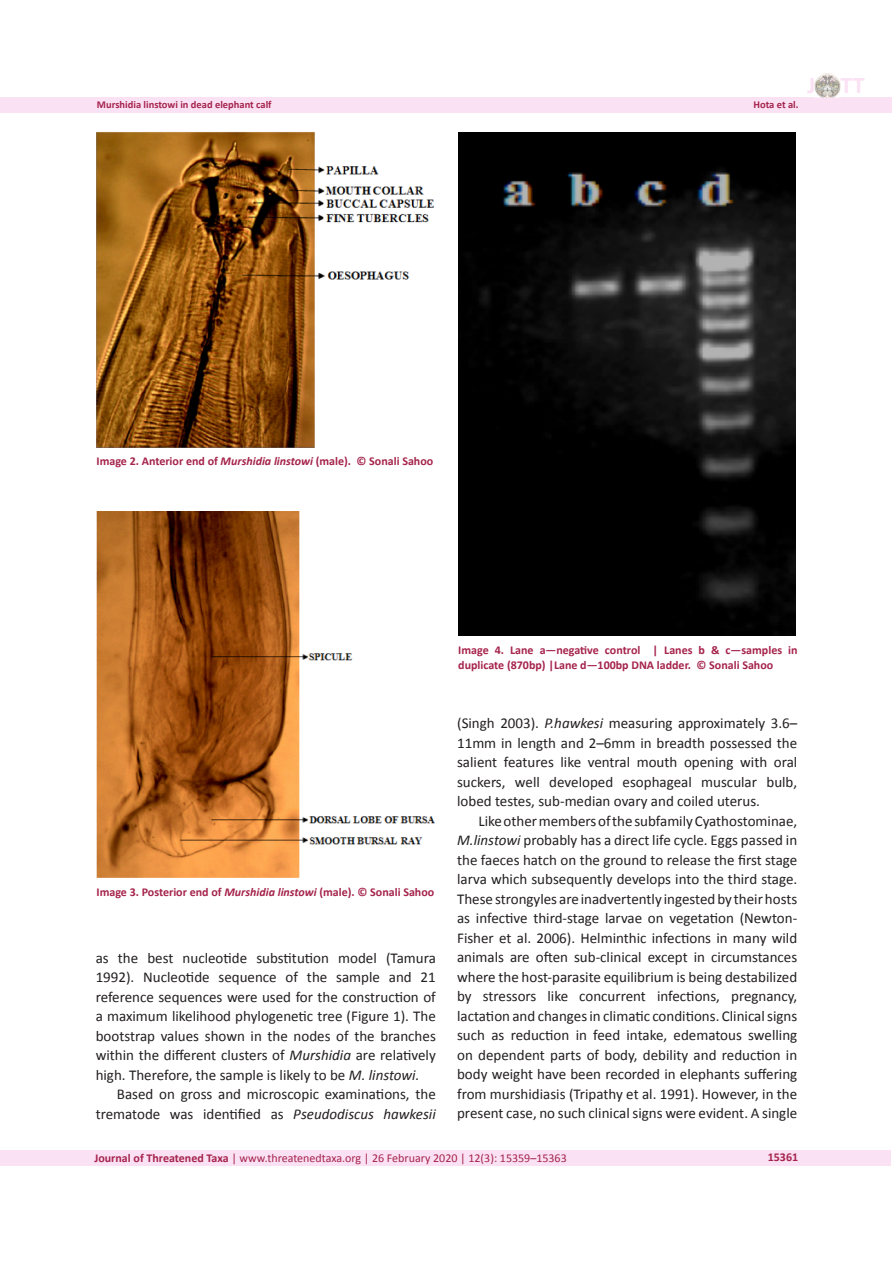
<style>
.page{position:relative;width:893px;height:1263px;background:#fff}
.page>*{position:absolute;margin:0;border:0;box-sizing:border-box;transform-origin:0 0}
.t1{font:700 24px "Calibri";color:#fbe1f4}
.t2{font:15px/19.5px "Calibri";color:#231f20;text-align:justify}
.t3{font:700 12px/14.4px "Calibri";color:#a5234c}
.t4{font:12px "Calibri 2";color:#a5234c}
.t5{font:12px "Calibri Bold 2";color:#a5234c}
.t6{font:10.5px "Calibri Bold 2";color:#a5234c}
.s1{font-family:"Calibri Bold 2";font-weight:400}
.s2{font-family:"Calibri Bold Italic 2";font-weight:400}
.s3{font-style:italic}
.s4{font-family:"Calibri 2"}
.s5{font-family:"Calibri Bold 2"}
</style>
<div class="page">
<div style="left:1px;top:97px;width:891px;height:15px;background:#fbe1f4"></div>
<div style="left:0;top:1150px;width:891px;height:16px;background:#fbe1f4"></div>
<img style="left:815px;top:73px;width:25px;height:24px">
<img style="left:96px;top:132px;width:339px;height:315px">
<img style="left:97px;top:511px;width:338px;height:367px">
<img style="left:458px;top:132px;width:338px;height:504px">
<p class="t6" style="left:97px;top:98px;width:176px">Murshidia linstowi in dead elephant calf</p>
<p class="t6" style="left:753px;top:98px;width:47px">Hota et al.</p>
<h1 class="t1" style="left:808px;top:70px;width:59px"><span class="s1">J</span> TT</h1>
<p class="t3" style="left:97px;top:453px;width:338px">Image 2. Anterior end of <span class="s2">Murshidia linstowi</span> (male). © Sonali Sahoo</p>
<p class="t3" style="left:97px;top:885px;width:339px">Image 3. Posterior end of <span class="s2">Murshidia linstowi</span> (male). © Sonali Sahoo</p>
<p class="t2" style="left:96px;top:948px;width:342px">as the best nucleotide substitution model (Tamura 1992). Nucleotide sequence of the sample and 21 reference sequences were used for the construction of a maximum likelihood phylogenetic tree (Figure 1). The bootstrap values shown in the nodes of the branches within the different clusters of <span class="s3">Murshidia</span> are relatively high. Therefore, the sample is likely to be <span class="s3">M. linstowi.</span></p>
<p class="t2" style="left:96px;top:1085px;width:342px;text-align:right">Based on gross and microscopic examinations, the trematode was identified as <span class="s3">Pseudodiscus hawkesii</span></p>
<p class="t3" style="left:458px;top:643px;width:341px">Image 4. Lane a—negative control | Lanes b &amp; c—samples in duplicate (870bp) |Lane d—100bp DNA ladder. © Sonali Sahoo</p>
<p class="t2" style="left:457px;top:714px;width:342px"><span class="s4">(Singh 2003).</span> <span class="s3">P.hawkesi</span> measuring approximately 3.6– <span class="s4">11mm in length and 2–6mm in breadth possessed the </span>salient features like ventral mouth opening with oral suckers, well developed esophageal muscular bulb, lobed testes, sub-median ovary and coiled uterus.</p>
<p class="t2" style="left:457px;top:811px;width:342px;text-indent:21px">Like other members of the subfamily Cyathostominae, <span class="s3">M.linstowi</span> probably has a direct life cycle. Eggs passed in the faeces hatch on the ground to release the first stage larva which subsequently develops into the third stage.<br>These strongyles are inadvertently ingested by their hosts as infective third-stage larvae on vegetation (Newton-Fisher et al. 2006). Helminthic infections in many wild animals are often sub-clinical except in circumstances where the host-parasite equilibrium is being destabilized by stressors like concurrent infections, pregnancy, lactation and changes in climatic conditions. Clinical signs such as reduction in feed intake, edematous swelling on dependent parts of body, debility and reduction in body weight have been recorded in elephants suffering from murshidiasis (Tripathy et al. 1991). However, in the present case, no such clinical signs were evident. A single</p>
<p class="t4" style="left:94px;top:1150px;width:474px"><span class="s5">Journal of Threatened Taxa</span> | www.threatenedtaxa.org | 26 February 2020 | 12(3): 15359–15363</p>
<p class="t5" style="left:768px;top:1149px;width:32px">15361</p>
</div>
